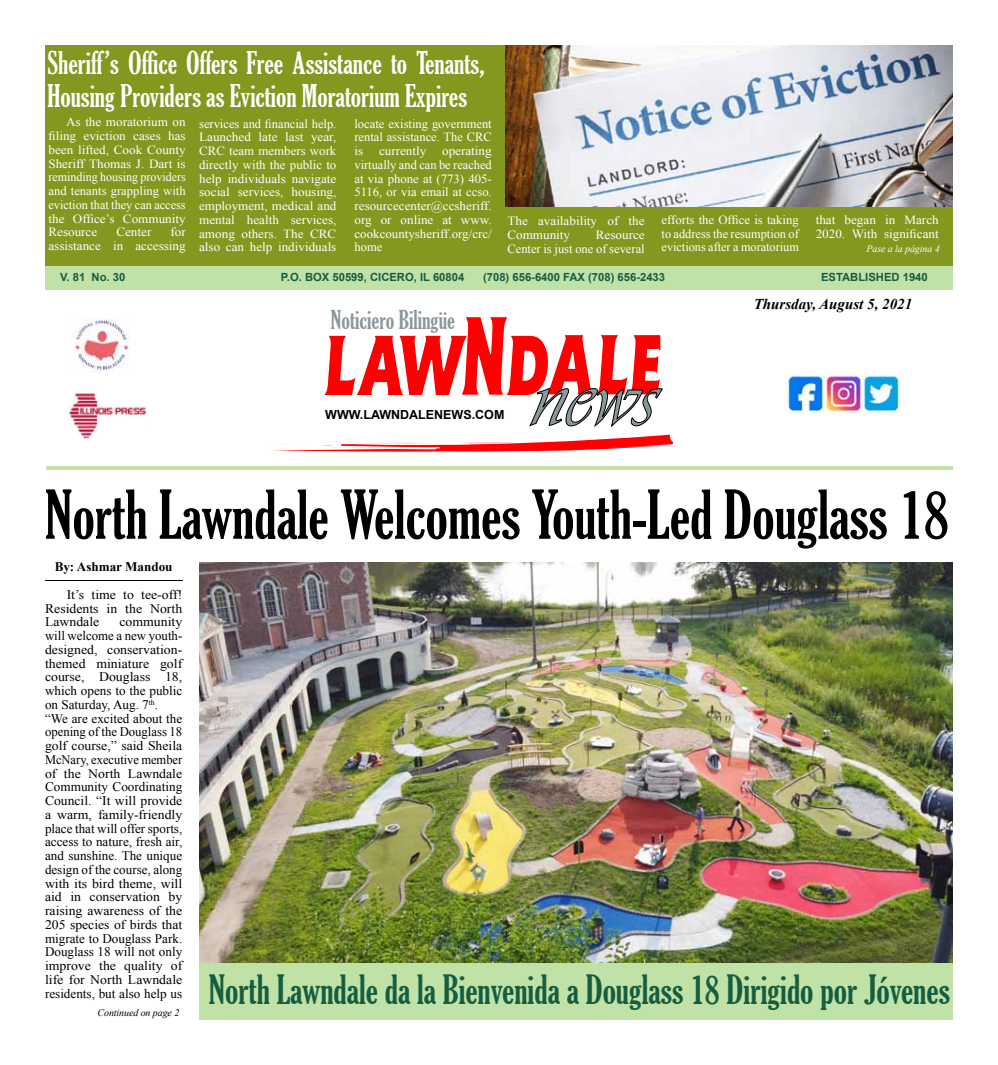
<style>
.page{position:relative;width:998px;height:1065px;background:#fff}
.page>*{position:absolute;margin:0;border:0;box-sizing:border-box;transform-origin:0 0}
.t1{font:90px "Vivaldii";color:#8a979b}
.t2{font:extra-condensed 65px "Gloucester";color:#000}
.t3{font:extra-condensed 38.75px "Gloucester";color:#165d3f}
.t4{font:extra-condensed 30px/32.5px "Gloucester";color:#fff}
.t5{font:extra-condensed 25px "Gloucester";color:#8a979b}
.t6{font:italic 700 15px "Times New Roman";color:#000}
.t7{font:13.12px/13.8px "Times New Roman";color:#000;text-align:justify;scale:1.05 1}
.t8{font:700 13.12px "Times New Roman";color:#000}
.t9{font:12.5px/13.8px "Times New Roman";color:#fff;text-align:justify;scale:1.05 1}
.t10{font:12.5px/13.8px "Times New Roman";color:#fff;text-align:justify}
.t11{font:700 12.5px "Arial";color:#000}
.t12{font:700 11.25px "Arial";color:#165d3f}
.t13{font:italic 10px "Times New Roman";letter-spacing:-.01em;color:#000}
.t14{font:italic 10px "Times New Roman";letter-spacing:-.01em;color:#fff}
</style>
<div class="page">
<div style="left:45px;top:265px;width:907px;height:25px;background:#c1e2a6"></div>
<img style="left:68px;top:393px;width:78px;height:46px">
<img style="left:67px;top:318px;width:63px;height:55px">
<img style="left:786px;top:374px;width:114px;height:40px">
<svg style="left:272px;top:316px;width:401px;height:136px"></svg>
<hr style="left:46px;top:466px;width:906px;height:4px;background:#c1e2a6">
<div style="left:45px;top:45px;width:907px;height:220px;background:#83981f"></div>
<img style="left:199px;top:562px;width:754px;height:402px">
<hr style="left:45px;top:580px;width:137px;height:1px;background:#000">
<div style="left:199px;top:964px;width:753px;height:56px;background:#c1e2a6"></div>
<img style="left:505px;top:45px;width:447px;height:162px">
<h3 class="t4" style="left:48px;top:47px;width:438px">Sheriff’s Office Offers Free Assistance to Tenants,<br>Housing Providers as Eviction Moratorium Expires</h3>
<p class="t9" style="left:48px;top:115px;width:132px;text-indent:18px">As the moratorium on filing eviction cases has been lifted, Cook County Sheriff Thomas J. Dart is reminding housing providers and tenants grappling with eviction that they can access the Office’s Community Resource</p>
<p class="t10" style="left:199px;top:116px;width:139px">services and financial help.<br>Launched late last year, CRC team members work directly with the public to help individuals navigate social services, housing, employment, medical and mental health services, among others. The CRC also can help individuals</p>
<p class="t10" style="left:354px;top:116px;width:139px">locate existing government rental assistance. The CRC is</p>
<p class="t9" style="left:354px;top:144px;width:132px;text-indent:88px">operating virtually and can be reached at via phone at (773) 405- 5116, or via email at ccso. resourcecenter@ccsheriff. org or online at www. cookcountysheriff.org/crc/ home</p>
<p class="t9" style="left:379px;top:144px;width:47px">currently</p>
<p class="t9" style="left:48px;top:225px;width:132px;text-align:right">for<br>assistance in accessing</p>
<p class="t9" style="left:116px;top:225px;width:35px">Center</p>
<p class="t9" style="left:507px;top:214px;width:132px">The availability of the<br>Community</p>
<p class="t9" style="left:507px;top:228px;width:132px;text-align:right">Resource<br>Center is just one of several</p>
<p class="t10" style="left:661px;top:213px;width:139px">efforts the Office is taking to address the resumption of evictions after a moratorium</p>
<p class="t9" style="left:815px;top:213px;width:119px">that began in March<br>2020. With significant</p>
<p class="t14" style="left:866px;top:242px;width:75px">Pase a la página 4</p>
<p class="t12" style="left:60px;top:269px;width:67px">V. 81 No. 30</p>
<p class="t12" style="left:281px;top:269px;width:185px">P.O. BOX 50599, CICERO, IL 60804</p>
<p class="t12" style="left:483px;top:269px;width:183px">(708) 656-6400 FAX (708) 656-2433</p>
<p class="t12" style="left:821px;top:269px;width:108px">ESTABLISHED 1940</p>
<h3 class="t5" style="left:331px;top:305px;width:126px">Noticiero Bilingüe</h3>
<p class="t11" style="left:325px;top:406px;width:181px">WWW.LAWNDALENEWS.COM</p>
<h1 class="t1" style="left:531px;top:344px;width:126px">news</h1>
<p class="t6" style="left:753px;top:294px;width:160px">Thursday, August 5, 2021</p>
<h2 class="t2" style="left:45px;top:478px;width:905px">North Lawndale Welcomes Youth-Led Douglass 18</h2>
<p class="t8" style="left:55px;top:558px;width:119px">By: Ashmar Mandou</p>
<p class="t7" style="left:45px;top:587px;width:132px;text-indent:22px">It’s time to tee-off!<br>Residents in the North Lawndale</p>
<p class="t7" style="left:45px;top:615px;width:132px;text-align:left;text-indent:74px">community will welcome a new youth&shy;designed, conservation&shy;themed miniature golf course, Douglass 18, which opens to the public on Saturday, Aug. 7<sup>th</sup>. “We are excited about the opening of the Douglass 18 golf course,” said Sheila<br>McNary, executive member of the North Lawndale<br>Community Coordinating<br>Council. “It will provide a warm, family-friendly place that will offer sports, access to nature, fresh air, and sunshine. The unique design of the course, along with its bird theme, will aid in conservation by raising awareness of the<br>205 species of birds that migrate to Douglass Park.<br>Douglass 18 will not only improve the quality of life for North Lawndale residents, but also help us</p>
<p class="t13" style="left:98px;top:1006px;width:83px">Continued on page 2</p>
<h3 class="t3" style="left:209px;top:967px;width:742px">North Lawndale da la Bienvenida a Douglass 18 Dirigido por Jóvenes</h3>
</div>
